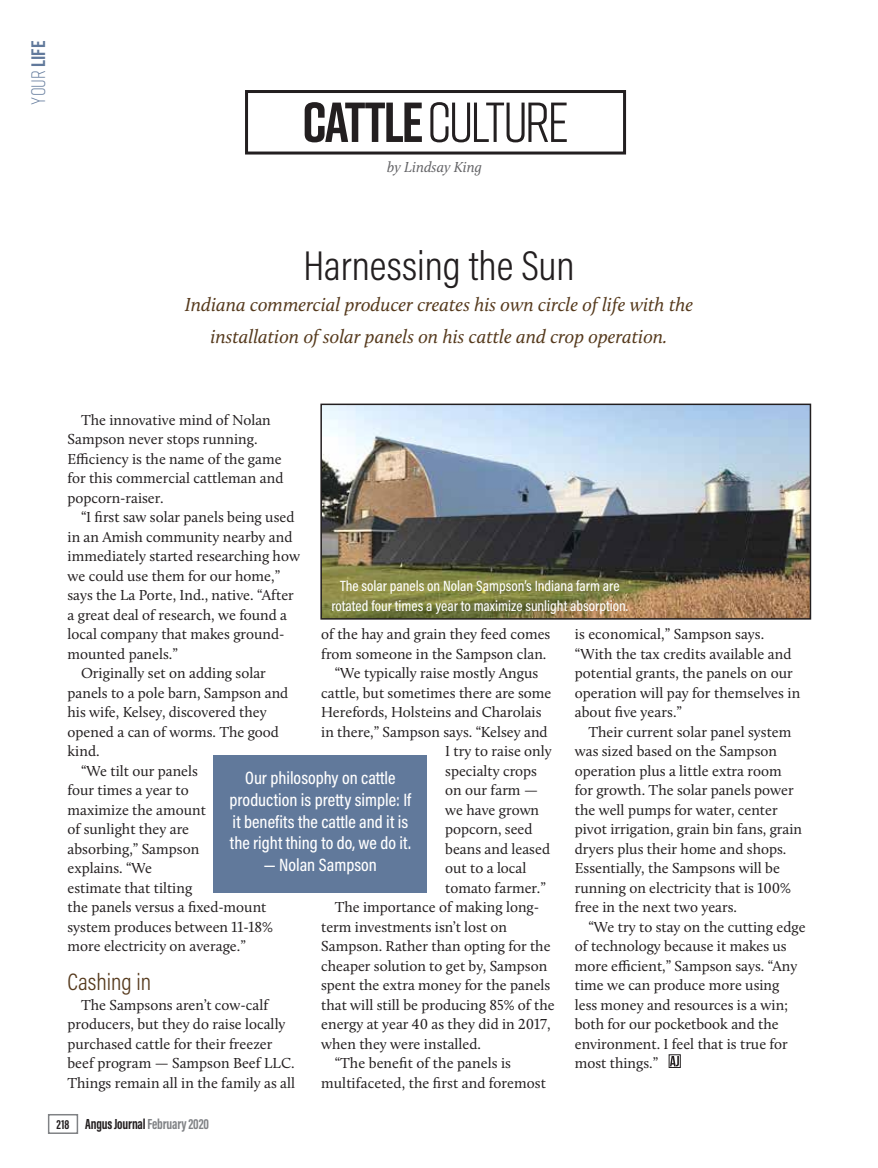
<style>
.page{position:relative;width:878px;height:1168px;background:#fff}
.page>*{position:absolute;margin:0;border:0;box-sizing:border-box;transform-origin:0 0}
.Column_Title{font:56.25px "Rift";letter-spacing:-.06em;color:#231f20}
.Column_Headline{font:300 42px "Acumin Pro Cond";color:#231f20}
.Body_Text{font:300 24px "Acumin Pro Cond";color:#563a1d}
.col-deck{font:italic 19.5px/31.5px "Calluna";color:#563a1d;text-align:center}
.t1{font:300 19.5px "Rift";color:#61799b}
.pull_quote_white{font:500 18px/21.6px "Acumin Pro Cond";color:#fff;text-align:center}
.Body_Text-2{font:15px/19.5px "Calluna";color:#231f20}
.photo_caption{font:500 15px/19.5px "Acumin Pro Cond";color:#fff;text-align:center}
.t2{font:700 15px "Acumin Pro Extra Cond";letter-spacing:-.01em;color:#231f20}
.Byline_2_copy{font:italic 15px "Calluna";color:#636366}
.s1{font-weight:700}
.s2{font-size:13.5px}
.s3{color:#808285}
</style>
<div class="page">
<div style="left:668px;top:1054px;width:12px;height:14px;border:1px solid #231f20"></div>
<svg style="left:670px;top:1056px;width:9px;height:10px"></svg>
<div style="left:245px;top:90px;width:381px;height:64px;border:3px solid #231f20"></div>
<div style="left:214px;top:755px;width:213px;height:137px;background:#61799b"></div>
<img style="left:323px;top:407px;width:485px;height:210px">
<div style="left:320px;top:404px;width:491px;height:216px;border:2px solid #231f20"></div>
<div style="left:48px;top:1114px;width:30px;height:20px;border:2px solid #808285"></div>
<h3 class="t1" style="left:25px;top:105px;width:66px;rotate:-90deg">Your <span class="s1">LIFE</span></h3>
<p class="Column_Title" style="left:302px;top:83px;width:268px"><span class="s1">Cattle</span> CULTURE</p>
<p class="Byline_2_copy" style="left:387px;top:158px;width:96px">by Lindsay King</p>
<p class="Column_Headline" style="left:303px;top:239px;width:273px">Harnessing the Sun</p>
<p class="col-deck" style="left:185px;top:289px;width:510px">Indiana commercial producer creates his own circle of life with the installation of solar panels on his cattle and crop operation.</p>
<p class="Body_Text-2" style="left:68px;top:410px;width:217px;text-indent:14px">The innovative mind of Nolan<br>Sampson never stops running.<br>Efficiency is the name of the game for this commercial cattleman and popcorn-raiser.</p>
<p class="Body_Text-2" style="left:68px;top:507px;width:234px;text-indent:14px">“I first saw solar panels being used in an Amish community nearby and immediately started researching how we could use them for our home,” says the La Porte, Ind., native. “After a great deal of research, we found a local company that makes ground&shy;mounted panels.”</p>
<p class="Body_Text-2" style="left:68px;top:663px;width:222px;text-indent:14px">Originally set on adding solar panels to a pole barn, Sampson and his wife, Kelsey, discovered they opened a can of worms. The good kind.</p>
<p class="Body_Text-2" style="left:68px;top:761px;width:207px;text-indent:14px">“We tilt our panels<br>four times a year to<br>maximize the amount<br>of sunlight they are<br>absorbing,” Sampson<br>explains. “We<br>estimate that tilting<br>the panels versus a fixed-mount system produces between 11-18% more electricity on average.”</p>
<p class="Body_Text" style="left:68px;top:966px;width:85px">Cashing in</p>
<p class="Body_Text-2" style="left:68px;top:995px;width:229px;text-indent:14px">The Sampsons aren’t cow-calf producers, but they do raise locally purchased cattle for their freezer beef program — Sampson Beef LLC.<br>Things remain all in the family as all</p>
<p class="photo_caption" style="left:331px;top:576px;width:298px">The solar panels on Nolan Sampson’s Indiana farm are rotated four times a year to maximize sunlight absorption.</p>
<p class="Body_Text-2" style="left:321px;top:624px;width:231px">of the hay and grain they feed comes from someone in the Sampson clan.</p>
<p class="Body_Text-2" style="left:334px;top:663px;width:205px">“We typically raise mostly Angus</p>
<p class="Body_Text-2" style="left:321px;top:683px;width:232px">cattle, but sometimes there are some</p>
<p class="Body_Text-2" style="left:321px;top:702px;width:222px">Herefords, Holsteins and Charolais</p>
<p class="Body_Text-2" style="left:321px;top:722px;width:228px">in there,” Sampson says. “Kelsey and</p>
<p class="Body_Text-2" style="left:445px;top:741px;width:108px">I try to raise only</p>
<p class="Body_Text-2" style="left:445px;top:761px;width:93px">specialty crops</p>
<p class="Body_Text-2" style="left:445px;top:780px;width:94px">on our farm —</p>
<p class="Body_Text-2" style="left:445px;top:800px;width:95px">we have grown</p>
<p class="Body_Text-2" style="left:445px;top:819px;width:89px">popcorn, seed</p>
<p class="Body_Text-2" style="left:445px;top:839px;width:106px">beans and leased</p>
<p class="Body_Text-2" style="left:445px;top:858px;width:83px">out to a local</p>
<p class="Body_Text-2" style="left:445px;top:878px;width:102px">tomato farmer.”</p>
<p class="Body_Text-2" style="left:321px;top:897px;width:235px;text-indent:14px">The importance of making long&shy;term investments isn’t lost on Sampson. Rather than opting for the cheaper solution to get by, Sampson spent the extra money for the panels that will still be producing 85% of the energy at year 40 as they did in 2017, when they were installed.</p>
<p class="Body_Text-2" style="left:321px;top:1053px;width:226px;text-indent:14px">“The benefit of the panels is multifaceted, the first and foremost</p>
<p class="Body_Text-2" style="left:574px;top:624px;width:227px">is economical,” Sampson says. “With the tax credits available and potential grants, the panels on our operation will pay for themselves in about five years.”</p>
<p class="Body_Text-2" style="left:574px;top:722px;width:229px;text-indent:14px">Their current solar panel system was sized based on the Sampson operation plus a little extra room for growth. The solar panels power the well pumps for water, center pivot irrigation, grain bin fans, grain dryers plus their home and shops.<br>Essentially, the Sampsons will be running on electricity that is 100% free in the next two years.</p>
<p class="Body_Text-2" style="left:574px;top:917px;width:232px;text-indent:14px">“We try to stay on the cutting edge of technology because it makes us more efficient,” Sampson says. “Any time we can produce more using less money and resources is a win; both for our pocketbook and the environment. I feel that is true for most things.”</p>
<p class="pull_quote_white" style="left:230px;top:767px;width:183px">Our philosophy on cattle production is pretty simple: If it benefits the cattle and it is the right thing to do, we do it.</p>
<p class="pull_quote_white" style="left:264px;top:853px;width:114px">— Nolan Sampson</p>
<p class="t2" style="left:57px;top:1115px;width:154px"><span class="s2">218</span> Angus Journal <span class="s3">February 2020</span></p>
</div>
